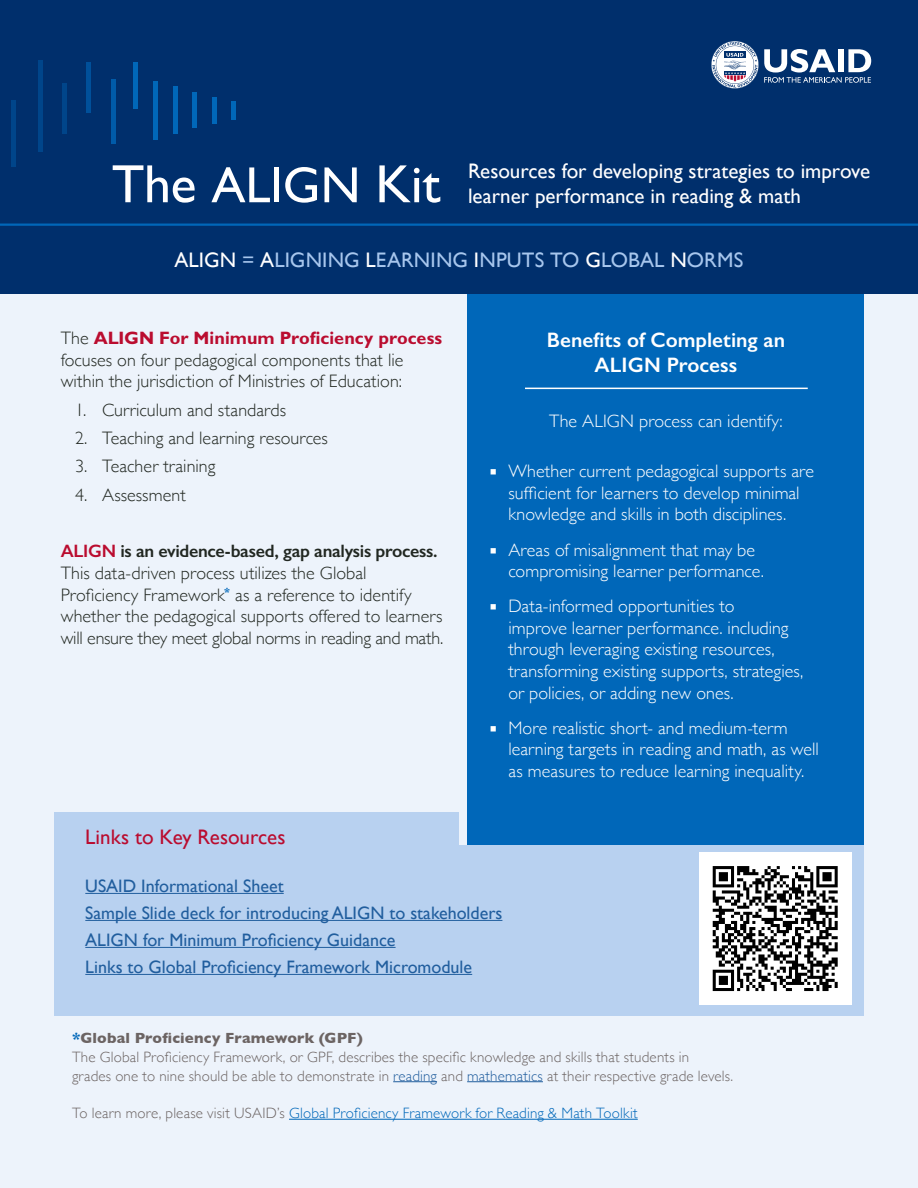
<style>
.page{position:relative;width:918px;height:1188px;background:#fff}
.page>*{position:absolute;margin:0;border:0;box-sizing:border-box;transform-origin:0 0}
.Header_1{font:54px "Gill Sans";letter-spacing:-.005em;color:#fff}
.SubHead{font:21px/25.2px "Gill Sans";color:#fff}
.H2_-_Subheader{font:21px "Gill Sans";letter-spacing:.005em;color:#a7c6ed}
.H2_White{font:600 21px/25.2px "Gill Sans";color:#fff;text-align:center}
.H2{font:21px "Gill Sans";letter-spacing:-.005em;color:#ba0c2f}
.Paragraph{font:300 18px/21.6px "Gill Sans";letter-spacing:.005em;color:#fff}
.Paragraph-2{font:300 18px/21.6px "Gill Sans";letter-spacing:.005em;color:#212721}
.t1{font:18px "Gill Sans";color:#215e9e}
.t2{font:300 15px/18.8px "Gill Sans";letter-spacing:.01em;color:#6c6463}
.t3{font:300 15px "Gill Sans";letter-spacing:.01em;color:#0067b9}
.s1{font-size:51px}
.s2{color:#fff}
.s3{font-family:"Gill Sans MT Pro";font-weight:700;color:#ba0c2f}
.s4{font-weight:600;color:#ba0c2f}
.s5{font-weight:600}
.s6{font-family:"Lucida Grande";font-weight:400}
.s7{font-weight:700;color:#0067b9}
.s8{font-weight:700}
.s9{color:#215e9e}
.s10{color:#6c6463}
</style>
<div class="page">
<div style="left:0;top:211px;width:918px;height:977px;background:#edf3fb"></div>
<div style="left:468px;top:294px;width:396px;height:551px;background:#0067b9"></div>
<div style="left:0;top:0;width:918px;height:294px;background:#002f6c"></div>
<div style="left:54px;top:845px;width:810px;height:171px;background:#b8d1f0"></div>
<div style="left:54px;top:812px;width:404px;height:204px;background:#b8d1f0"></div>
<hr style="left:393px;top:1081px;width:44px;height:1px;background:#215e9e">
<hr style="left:467px;top:1081px;width:76px;height:1px;background:#215e9e">
<hr style="left:289px;top:1119px;width:349px;height:1px;background:#0067b9">
<hr style="left:85px;top:893px;width:199px;height:1px;background:#215e9e">
<hr style="left:85px;top:920px;width:417px;height:1px;background:#215e9e">
<hr style="left:85px;top:947px;width:311px;height:1px;background:#215e9e">
<hr style="left:85px;top:974px;width:387px;height:1px;background:#215e9e">
<svg style="left:711px;top:41px;width:160px;height:48px"></svg>
<hr style="left:12px;top:100px;width:4px;height:66px;background:#00458a">
<hr style="left:38px;top:60px;width:4px;height:92px;background:#00458a">
<div style="left:62px;top:83px;width:5px;height:51px;background:#00458a"></div>
<div style="left:86px;top:62px;width:5px;height:51px;background:#00509a"></div>
<div style="left:111px;top:80px;width:5px;height:64px;background:#005ba9"></div>
<div style="left:153px;top:81px;width:5px;height:59px;background:#0067b9"></div>
<div style="left:192px;top:92px;width:5px;height:36px;background:#0067b9"></div>
<hr style="left:134px;top:63px;width:4px;height:46px;background:#0067b9">
<hr style="left:173px;top:86px;width:4px;height:48px;background:#0067b9">
<div style="left:212px;top:97px;width:5px;height:27px;background:#0067b9"></div>
<hr style="left:232px;top:101px;width:4px;height:18px;background:#0067b9">
<hr style="left:0;top:224px;width:918px;height:2px;background:#0067b9">
<hr style="left:525px;top:388px;width:283px;height:1px;background:#fff">
<div style="left:699px;top:852px;width:152px;height:153px;background:#fff"></div>
<svg style="left:713px;top:866px;width:125px;height:125px"></svg>
<h1 class="Header_1" style="left:112px;top:152px;width:330px">The <span class="s1">ALIGN</span> Kit</h1>
<p class="SubHead" style="left:468px;top:158px;width:404px">Resources for developing strategies to improve learner performance in reading &amp; math</p>
<h2 class="H2_-_Subheader" style="left:174px;top:248px;width:571px"><span class="s2">ALIGN</span> = <span class="s2">A</span>LIGNING <span class="s2">L</span>EARNING <span class="s2">I</span>NPUTS TO <span class="s2">G</span>LOBAL <span class="s2">N</span>ORMS</h2>
<p class="Paragraph-2" style="left:61px;top:327px;width:383px">The <span class="s3">ALIGN For Minimum Proficiency process </span>focuses on four pedagogical components that lie within the jurisdiction of Ministries of Education:</p>
<p class="Paragraph-2" style="left:75px;top:398px;width:213px">1. Curriculum and standards</p>
<p class="Paragraph-2" style="left:75px;top:426px;width:254px">2. Teaching and learning resources</p>
<p class="Paragraph-2" style="left:75px;top:455px;width:142px">3. Teacher training</p>
<p class="Paragraph-2" style="left:75px;top:483px;width:112px">4. Assessment</p>
<p class="Paragraph-2" style="left:61px;top:540px;width:384px"><span class="s4">ALIGN</span> <span class="s5">is an evidence-based, gap analysis process.<br></span>This data-driven process utilizes the Global Proficiency Framework<sup>*</sup> as a reference to identify whether the pedagogical supports offered to learners will ensure they meet global norms in reading and math.</p>
<h2 class="H2_White" style="left:547px;top:327px;width:240px">Benefits of Completing an<br>ALIGN Process</h2>
<p class="Paragraph" style="left:549px;top:410px;width:235px">The ALIGN process can identify:</p>
<p class="Paragraph" style="left:489px;top:460px;width:327px;text-align:center"><span class="s6">▪</span> Whether current pedagogical supports are sufficient for learners to develop minimal knowledge and skills in both disciplines.</p>
<p class="Paragraph" style="left:508px;top:538px;width:257px;text-indent:-19px"><span class="s6">▪</span> Areas of misalignment that may be compromising learner performance.</p>
<p class="Paragraph" style="left:508px;top:595px;width:296px;text-indent:-19px"><span class="s6">▪</span> Data-informed opportunities to<br>improve learner performance. including through leveraging existing resources, transforming existing supports, strategies, or policies, or adding new ones.</p>
<p class="Paragraph" style="left:508px;top:716px;width:312px;text-indent:-19px"><span class="s6">▪</span> More realistic short- and medium-term learning targets in reading and math, as well as measures to reduce learning inequality.</p>
<h2 class="H2" style="left:85px;top:825px;width:202px">Links to Key Resources</h2>
<p class="t1" style="left:85px;top:875px;width:200px">USAID Informational Sheet</p>
<p class="t1" style="left:85px;top:902px;width:419px">Sample Slide deck for introducing ALIGN to stakeholders</p>
<p class="t1" style="left:85px;top:929px;width:312px">ALIGN for Minimum Proficiency Guidance</p>
<p class="t1" style="left:85px;top:956px;width:388px">Links to Global Proficiency Framework Micromodule</p>
<p class="t2" style="left:72px;top:1028px;width:663px"><span class="s7">*</span><span class="s8">Global Proficiency Framework (GPF)<br></span>The Global Proficiency Framework, or GPF, describes the specific knowledge and skills that students in<br>grades one to nine should be able to demonstrate in <span class="s9">reading</span> and <span class="s9">mathematics</span> at their respective grade levels.</p>
<p class="t3" style="left:72px;top:1101px;width:567px"><span class="s10">To learn more, please visit USAID’s</span> Global Proficiency Framework for Reading &amp; Math Toolkit</p>
</div>
